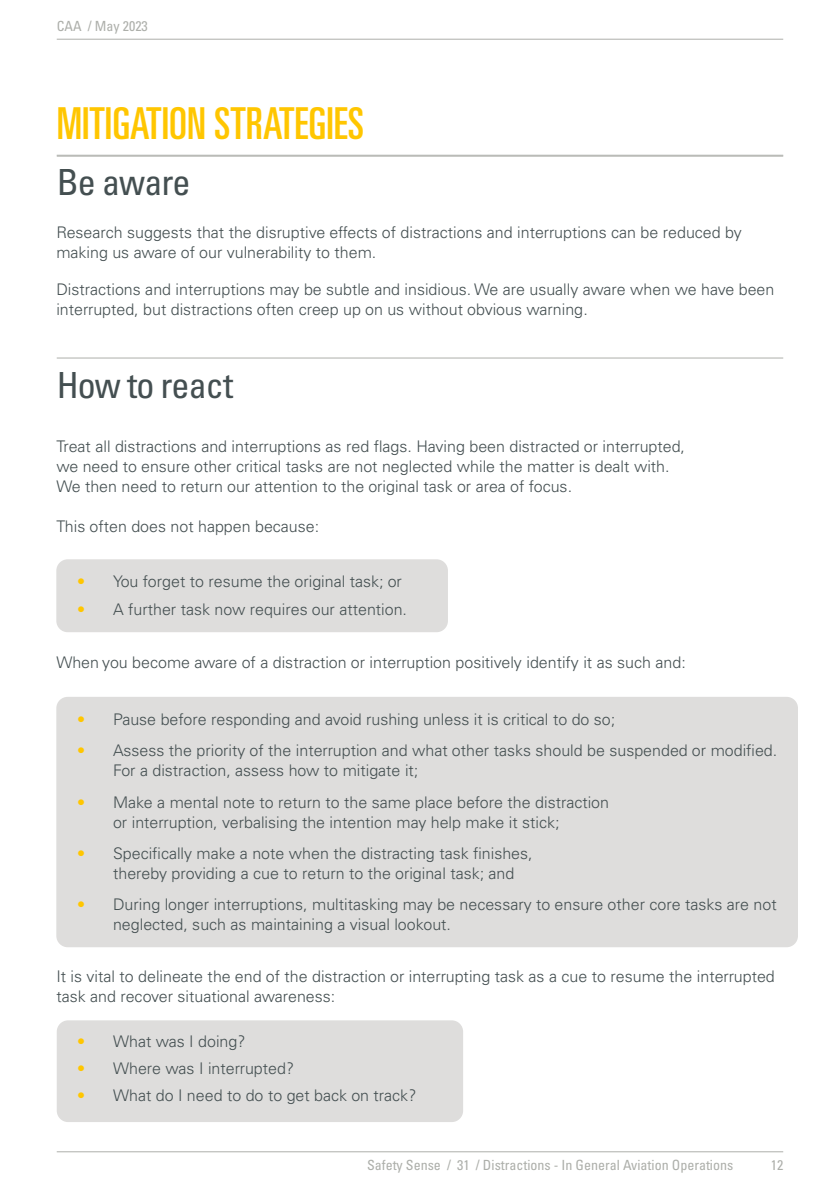
<style>
.page{position:relative;width:840px;height:1191px;background:#fff}
.page>*{position:absolute;margin:0;border:0;box-sizing:border-box;transform-origin:0 0}
.Heading_1{font:44px "Univers LT Pro Ult Cond";color:#ffc600}
.Heading_2{font:condensed 36px "Univers LT Pro";letter-spacing:-.025em;color:#444f51}
.t1{font:300 16px/20px "Univers LT Pro 45";color:#444f51}
.Foilios{font:condensed 14px "Univers LT Pro";color:#adafaa}
.s1{color:#ffc600}
</style>
<div class="page">
<div style="left:56px;top:559px;width:391px;height:73px;background:#dedddc;border-radius:11px"></div>
<div style="left:57px;top:1020px;width:406px;height:102px;background:#dedddc;border-radius:11px"></div>
<div style="left:56px;top:697px;width:741px;height:250px;background:#dedddc;border-radius:11px"></div>
<hr style="left:57px;top:156px;width:725px;height:1px;background:#adafaa">
<hr style="left:57px;top:155px;width:725px;height:1px;background:#adafaa">
<hr style="left:57px;top:357px;width:725px;height:1px;background:#adafaa">
<hr style="left:57px;top:1151px;width:725px;height:1px;background:#adafaa">
<hr style="left:57px;top:39px;width:725px;height:1px;background:#adafaa">
<p class="Foilios" style="left:57px;top:17px;width:92px">CAA / May 2023</p>
<p class="Heading_1" style="left:57px;top:93px;width:308px">MITIGATION STRATEGIES</p>
<p class="Heading_2" style="left:57px;top:160px;width:135px">Be aware</p>
<p class="t1" style="left:56px;top:222px;width:686px">Research suggests that the disruptive effects of distractions and interruptions can be reduced by making us aware of our vulnerability to them.</p>
<p class="t1" style="left:56px;top:279px;width:719px">Distractions and interruptions may be subtle and insidious. We are usually aware when we have been interrupted, but distractions often creep up on us without obvious warning.</p>
<p class="Heading_2" style="left:57px;top:362px;width:178px">How to react</p>
<p class="t1" style="left:56px;top:436px;width:630px">Treat all distractions and interruptions as red flags. Having been distracted or interrupted, we need to ensure other critical tasks are not neglected while the matter is dealt with.<br>We then need to return our attention to the original task or area of focus.</p>
<p class="t1" style="left:56px;top:516px;width:264px">This often does not happen because:</p>
<p class="t1" style="left:77px;top:571px;width:326px"><span class="s1">•</span> You forget to resume the original task; or</p>
<p class="t1" style="left:77px;top:598px;width:331px"><span class="s1">•</span> A further task now requires our attention.</p>
<p class="t1" style="left:56px;top:652px;width:630px">When you become aware of a distraction or interruption positively identify it as such and:</p>
<p class="t1" style="left:77px;top:709px;width:539px"><span class="s1">•</span> Pause before responding and avoid rushing unless it is critical to do so;</p>
<p class="t1" style="left:113px;top:740px;width:665px;text-indent:-36px"><span class="s1">•</span> Assess the priority of the interruption and what other tasks should be suspended or modified.<br>For a distraction, assess how to mitigate it;</p>
<p class="t1" style="left:113px;top:791px;width:497px;text-indent:-36px"><span class="s1">•</span> Make a mental note to return to the same place before the distraction or interruption, verbalising the intention may help make it stick;</p>
<p class="t1" style="left:113px;top:843px;width:421px;text-indent:-36px"><span class="s1">•</span> Specifically make a note when the distracting task finishes, thereby providing a cue to return to the original task; and</p>
<p class="t1" style="left:113px;top:894px;width:664px;text-indent:-36px"><span class="s1">•</span> During longer interruptions, multitasking may be necessary to ensure other core tasks are not neglected, such as maintaining a visual lookout.</p>
<p class="t1" style="left:56px;top:965px;width:719px">It is vital to delineate the end of the distraction or interrupting task as a cue to resume the interrupted task and recover situational awareness:</p>
<p class="t1" style="left:77px;top:1030px;width:170px"><span class="s1">•</span> What was I doing?</p>
<p class="t1" style="left:77px;top:1058px;width:218px"><span class="s1">•</span> Where was I interrupted?</p>
<p class="t1" style="left:77px;top:1085px;width:340px"><span class="s1">•</span> What do I need to do to get back on track?</p>
<p class="Foilios" style="left:367px;top:1156px;width:367px">Safety Sense / 31 / Distractions - In General Aviation Operations</p>
<p class="Foilios" style="left:770px;top:1156px;width:14px">12</p>
</div>
